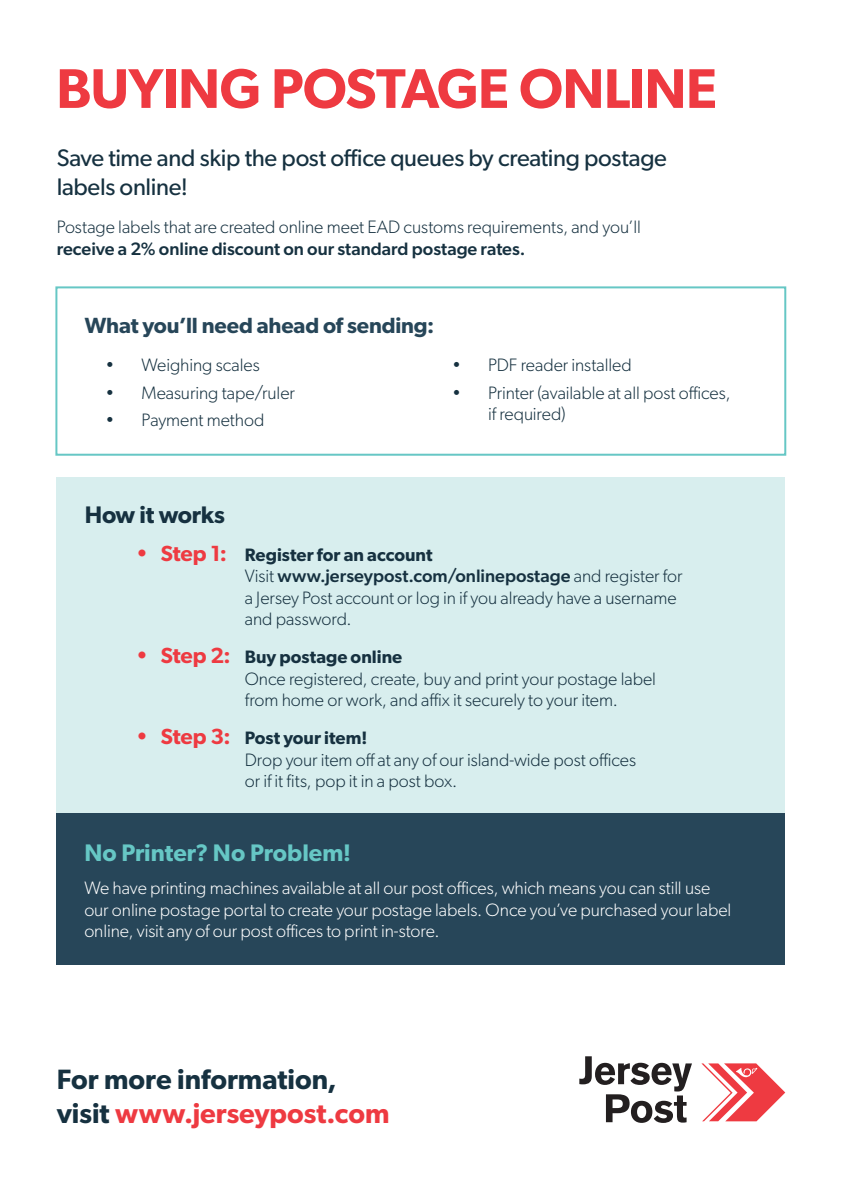
<style>
.page{position:relative;width:842px;height:1191px;background:#fff}
.page>*{position:absolute;margin:0;border:0;box-sizing:border-box;transform-origin:0 0}
.t1{font:600 56px "Gibson";letter-spacing:-.01em;color:#ee3a41}
.t2{font:600 28px/33.6px "Gibson";color:#163140}
.t3{font:24px/28.8px "Gibson";letter-spacing:-.015em;color:#163140}
.t4{font:600 24px "Gibson";color:#66c7c5}
.t5{font:600 24px "Gibson";letter-spacing:-.01em;color:#163140}
.t6{font:600 22px "Gibson";letter-spacing:-.005em;color:#274659}
.t7{font:300 18px/21.6px "Gibson";letter-spacing:-.005em;color:#163140}
.t8{font:300 18px/21.6px "Gibson";letter-spacing:-.005em;color:#fff}
.t9{font:500 18px "Gibson";color:#163140}
.s1{font-weight:500;font-size:22px;color:#ee3a41}
.s2{font-weight:600;font-size:22px;color:#ee3a41}
.s3{font-weight:600}
.s4{font-weight:500}
.s5{color:#ee3a41}
</style>
<div class="page">
<div style="left:56px;top:478px;width:729px;height:335px;background:#d8eeee"></div>
<div style="left:56px;top:813px;width:729px;height:151px;background:#274659"></div>
<hr style="left:841px;top:0;width:1px;height:1191px;background:#274659">
<svg style="left:579px;top:1056px;width:113px;height:67px"></svg>
<svg style="left:701px;top:1063px;width:84px;height:58px"></svg>
<hr style="left:841px;top:618px;width:1px;height:256px;background:#ee3a41">
<hr style="left:841px;top:874px;width:1px;height:90px;background:#fff">
<div style="left:55px;top:286px;width:731px;height:170px;border:2px solid #66c7c5"></div>
<h1 class="t1" style="left:56px;top:55px;width:662px">BUYING POSTAGE ONLINE</h1>
<h3 class="t3" style="left:57px;top:143px;width:612px">Save time and skip the post office queues by creating postage labels online!</h3>
<p class="t7" style="left:57px;top:216px;width:586px">Postage labels that are created online meet EAD customs requirements, and you’ll</p>
<p class="t9" style="left:57px;top:238px;width:470px">receive a 2% online discount on our standard postage rates.</p>
<p class="t6" style="left:85px;top:312px;width:351px">What you’ll need ahead of sending:</p>
<p class="t7" style="left:105px;top:354px;width:156px">• Weighing scales</p>
<p class="t7" style="left:105px;top:381px;width:191px">• Measuring tape/ruler</p>
<p class="t7" style="left:105px;top:409px;width:160px">• Payment method</p>
<p class="t7" style="left:452px;top:354px;width:181px">• PDF reader installed</p>
<p class="t7" style="left:488px;top:381px;width:244px;text-indent:-36px">• Printer (available at all post offices, if required)</p>
<h3 class="t5" style="left:85px;top:500px;width:142px">How it works</h3>
<p class="t7" style="left:245px;top:543px;width:439px;text-indent:-109px"><span class="s1">•</span> <span class="s2">Step 1:</span> <span class="s3">Register for an account<br></span>Visit <span class="s4">www.jerseypost.com/onlinepostage</span> and register for a Jersey Post account or log in if you already have a username and password.</p>
<p class="t7" style="left:245px;top:646px;width:413px;text-indent:-109px"><span class="s1">•</span> <span class="s2">Step 2:</span> <span class="s3">Buy postage online<br></span>Once registered, create, buy and print your postage label from home or work, and affix it securely to your item.</p>
<p class="t7" style="left:245px;top:727px;width:393px;text-indent:-109px"><span class="s1">•</span> <span class="s2">Step 3:</span> <span class="s3">Post your item!<br></span>Drop your item off at any of our island-wide post offices or if it fits, pop it in a post box.</p>
<h3 class="t4" style="left:84px;top:838px;width:268px">No Printer? No Problem!</h3>
<p class="t8" style="left:84px;top:876px;width:649px">We have printing machines available at all our post offices, which means you can still use our online postage portal to create your postage labels. Once you’ve purchased your label online, visit any of our post offices to print in-store.</p>
<h2 class="t2" style="left:57px;top:1062px;width:334px">For more information, visit <span class="s5">www.jerseypost.com</span></h2>
</div>
